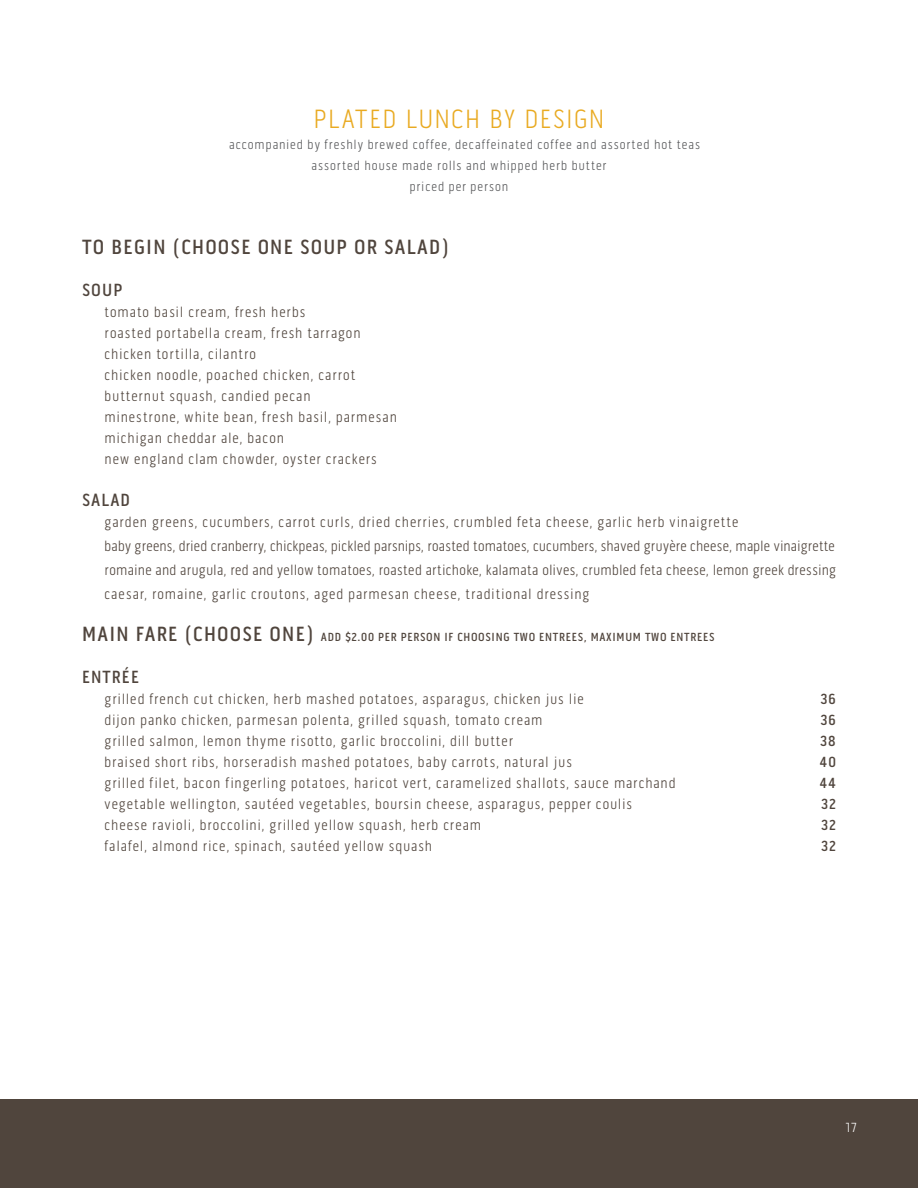
<style>
.page{position:relative;width:918px;height:1188px;background:#fff}
.page>*{position:absolute;margin:0;border:0;box-sizing:border-box;transform-origin:0 0}
.t1{font:300 27px "Pill Gothic 300 mg";letter-spacing:.045em;color:#e9aa22}
.t2{font:500 21px "Pill Gothic 300 mg";letter-spacing:.06em;color:#50453d}
.t3{font:500 18px "Pill Gothic 300 mg";letter-spacing:.06em;color:#50453d}
.t4{font:300 15px/21px "Pill Gothic 300 mg";letter-spacing:.06em;color:#50453d}
.t5{font:300 15px/24px "Pill Gothic 300 mg";letter-spacing:.03em;color:#50453d}
.t6{font:500 15px "Pill Gothic 300 mg";letter-spacing:.07em;color:#50453d}
.t7{font:300 13.5px "Pill Gothic 300 mg";letter-spacing:.07em;color:#58595b}
.t8{font:300 13.5px "Pill Gothic 300 mg";color:#fff}
.t9{font:500 12px "Pill Gothic 300 mg";letter-spacing:.06em;color:#50453d}
.s1{font-size:21px}
</style>
<div class="page">
<div style="left:0;top:1099px;width:918px;height:89px;background:#50453d"></div>
<h1 class="t1" style="left:314px;top:103px;width:292px">PLATED LUNCH BY DESIGN</h1>
<p class="t7" style="left:229px;top:136px;width:473px">accompanied by freshly brewed coffee, decaffeinated coffee and assorted hot teas</p>
<p class="t7" style="left:312px;top:157px;width:296px">assorted house made rolls and whipped herb butter</p>
<p class="t7" style="left:410px;top:178px;width:100px">priced per person</p>
<h2 class="t2" style="left:82px;top:234px;width:369px">TO BEGIN (CHOOSE ONE SOUP OR SALAD)</h2>
<p class="t3" style="left:82px;top:279px;width:42px">SOUP</p>
<p class="t4" style="left:105px;top:301px;width:294px">tomato basil cream, fresh herbs<br>roasted portabella cream, fresh tarragon chicken tortilla, cilantro<br>chicken noodle, poached chicken, carrot butternut squash, candied pecan<br>minestrone, white bean, fresh basil, parmesan michigan cheddar ale, bacon<br>new england clam chowder, oyster crackers</p>
<p class="t3" style="left:82px;top:489px;width:50px">SALAD</p>
<p class="t5" style="left:105px;top:510px;width:733px">garden greens, cucumbers, carrot curls, dried cherries, crumbled feta cheese, garlic herb vinaigrette<br>baby greens, dried cranberry, chickpeas, pickled parsnips, roasted tomatoes, cucumbers, shaved gruyère cheese, maple vinaigrette romaine and arugula, red and yellow tomatoes, roasted artichoke, kalamata olives, crumbled feta cheese, lemon greek dressing caesar, romaine, garlic croutons, aged parmesan cheese, traditional dressing</p>
<p class="t9" style="left:82px;top:629px;width:634px"><span class="s1">MAIN FARE (CHOOSE ONE)</span> ADD $2.00 PER PERSON IF CHOOSING TWO ENTREES, MAXIMUM TWO ENTREES</p>
<p class="t3" style="left:82px;top:666px;width:58px">ENTRÉE</p>
<p class="t4" style="left:105px;top:688px;width:481px">grilled french cut chicken, herb mashed potatoes, asparagus, chicken jus lie</p>
<p class="t6" style="left:820px;top:690px;width:17px">36</p>
<p class="t4" style="left:105px;top:709px;width:439px">dijon panko chicken, parmesan polenta, grilled squash, tomato cream</p>
<p class="t6" style="left:820px;top:711px;width:17px">36</p>
<p class="t4" style="left:105px;top:730px;width:410px">grilled salmon, lemon thyme risotto, garlic broccolini, dill butter</p>
<p class="t6" style="left:820px;top:732px;width:17px">38</p>
<p class="t4" style="left:105px;top:751px;width:469px">braised short ribs, horseradish mashed potatoes, baby carrots, natural jus</p>
<p class="t6" style="left:820px;top:753px;width:18px">40</p>
<p class="t4" style="left:105px;top:772px;width:572px">grilled filet, bacon fingerling potatoes, haricot vert, caramelized shallots, sauce marchand</p>
<p class="t6" style="left:820px;top:774px;width:18px">44</p>
<p class="t4" style="left:105px;top:793px;width:529px">vegetable wellington, sautéed vegetables, boursin cheese, asparagus, pepper coulis</p>
<p class="t6" style="left:821px;top:795px;width:16px">32</p>
<p class="t4" style="left:105px;top:814px;width:378px">cheese ravioli, broccolini, grilled yellow squash, herb cream</p>
<p class="t6" style="left:821px;top:816px;width:16px">32</p>
<p class="t4" style="left:105px;top:835px;width:329px">falafel, almond rice, spinach, sautéed yellow squash</p>
<p class="t6" style="left:821px;top:837px;width:16px">32</p>
<p class="t8" style="left:846px;top:1120px;width:12px">17</p>
</div>
